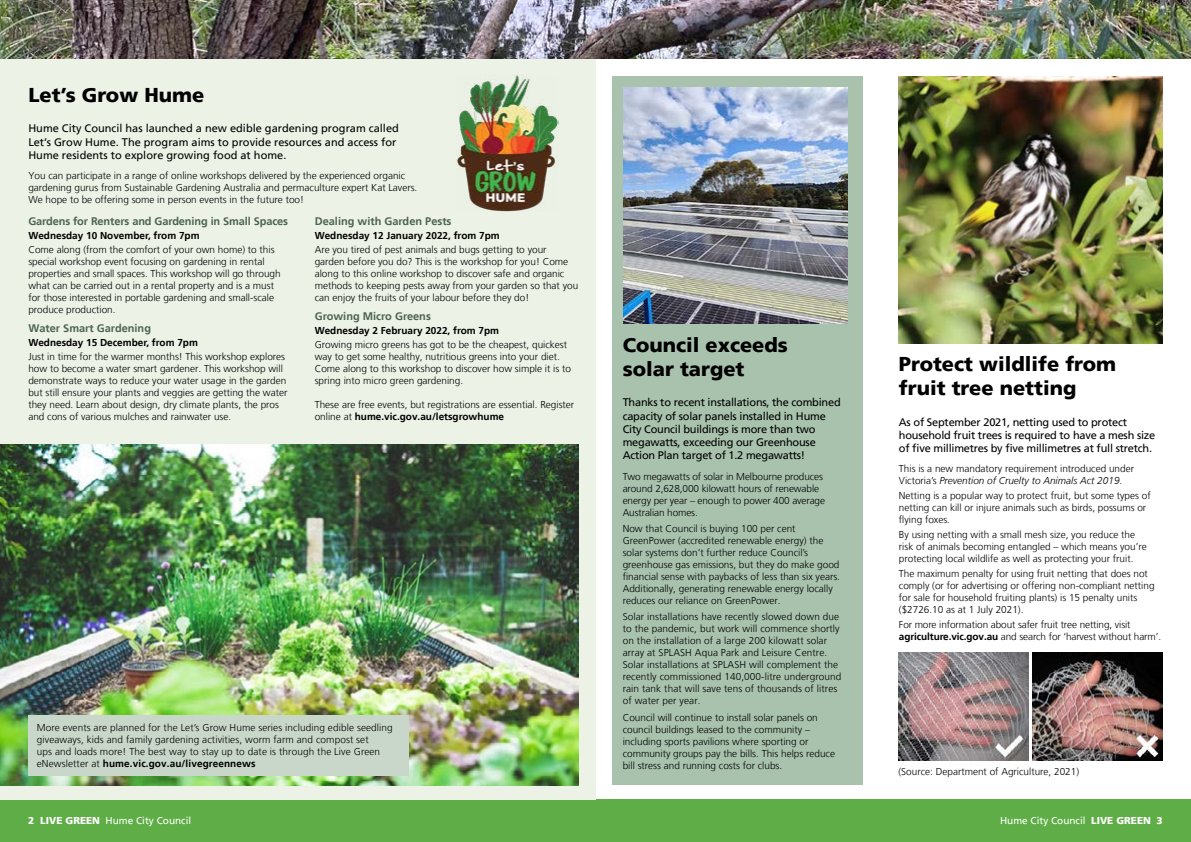
<style>
.page{position:relative;width:1191px;height:842px;background:#fff}
.page>*{position:absolute;margin:0;border:0;box-sizing:border-box;transform-origin:0 0}
.t1{font:900 20px/24px "Frutiger LT";color:#000}
.t2{font:11px/13.2px "Frutiger LT";letter-spacing:-.02em;color:#000}
.t3{font:11px/13.2px "Frutiger LT";color:#000}
.t4{font:700 11px "Frutiger LT";color:#4d6452}
.t5{font:300 10px/12px "Frutiger LT";color:#000}
.t6{font:700 10px "Frutiger LT";color:#000}
.t7{font:10px "Frutiger LT";color:#fff}
.s1{font-weight:700}
.s2{font-family:"Montserrat";font-weight:400}
.s3{font-style:italic}
.s4{font-weight:900}
</style>
<div class="page">
<img style="left:0;top:0;width:1191px;height:58px">
<div style="left:0;top:799px;width:1191px;height:43px;background:#5fad46"></div>
<img style="left:898px;top:77px;width:264px;height:266px">
<img style="left:898px;top:653px;width:130px;height:107px">
<img style="left:1032px;top:653px;width:130px;height:107px">
<div style="left:0;top:59px;width:595px;height:740px;background:#ecf2e6"></div>
<img style="left:0;top:444px;width:578px;height:341px">
<div style="left:28px;top:715px;width:381px;height:60px;background:#c9d7ca"></div>
<div style="left:612px;top:77px;width:251px;height:708px;background:#a8c2ad"></div>
<img style="left:623px;top:87px;width:225px;height:237px">
<img style="left:456px;top:75px;width:102px;height:137px">
<h1 class="t1" style="left:28px;top:83px;width:177px">Let’s Grow Hume</h1>
<p class="t3" style="left:28px;top:122px;width:372px">Hume City Council has launched a new edible gardening program called<br>Let’s Grow Hume. The program aims to provide resources and access for<br>Hume residents to explore growing food at home.</p>
<p class="t5" style="left:28px;top:170px;width:390px">You can participate in a range of online workshops delivered by the experienced organic gardening gurus from Sustainable Gardening Australia and permaculture expert Kat Lavers.<br>We hope to be offering some in person events in the future too!</p>
<p class="t4" style="left:28px;top:215px;width:261px">Gardens for Renters and Gardening in Small Spaces</p>
<p class="t6" style="left:28px;top:229px;width:173px">Wednesday 10 November, from 7pm</p>
<p class="t5" style="left:28px;top:244px;width:254px">Come along (from the comfort of your own home) to this special workshop event focusing on gardening in rental properties and small spaces. This workshop will go through what can be carried out in a rental property and is a must for those interested in portable gardening and small-scale produce production.</p>
<p class="t4" style="left:28px;top:322px;width:124px">Water Smart Gardening</p>
<p class="t6" style="left:28px;top:336px;width:171px">Wednesday 15 December, from 7pm</p>
<p class="t5" style="left:28px;top:351px;width:260px">Just in time for the warmer months! This workshop explores how to become a water smart gardener. This workshop will demonstrate ways to reduce your water usage in the garden but still ensure your plants and veggies are getting the water they need. Learn about design, dry climate plants, the pros and cons of various mulches and rainwater use.</p>
<p class="t4" style="left:315px;top:215px;width:138px">Dealing with Garden Pests</p>
<p class="t6" style="left:315px;top:229px;width:186px">Wednesday 12 January 2022, from 7pm</p>
<p class="t5" style="left:315px;top:244px;width:265px">Are you tired of pest animals and bugs getting to your garden before you do? This is the workshop for you! Come along to this online workshop to discover safe and organic methods to keeping pests away from your garden so that you can enjoy the fruits of your labour before they do!</p>
<p class="t4" style="left:315px;top:310px;width:118px">Growing Micro Greens</p>
<p class="t6" style="left:315px;top:324px;width:186px">Wednesday 2 February 2022, from 7pm</p>
<p class="t5" style="left:315px;top:339px;width:258px">Growing micro greens has got to be the cheapest, quickest way to get some healthy, nutritious greens into your diet.<br>Come along to this workshop to discover how simple it is to spring into micro green gardening.</p>
<p class="t5" style="left:315px;top:398px;width:261px">These are free events, but registrations are essential. Register online at <span class="s1">hume.vic.gov.au/letsgrowhume</span></p>
<p class="t5" style="left:37px;top:721px;width:357px">More events are planned for the Let’s Grow Hume series including edible seedling giveaways, kids and family gardening activities, worm farm and compost set<br>ups and loads more! The best way to stay up to date is through the Live Green eNewsletter at <span class="s1">hume.vic.gov.au/livegreennews</span></p>
<h1 class="t1" style="left:622px;top:333px;width:167px">Council exceeds solar target</h1>
<p class="t2" style="left:622px;top:396px;width:219px">Thanks to recent installations, the combined capacity of solar panels installed in Hume City Council buildings is more than two megawatts, exceeding our Greenhouse Action Plan target of 1.2 megawatts!</p>
<p class="t5" style="left:622px;top:470px;width:204px">Two megawatts of solar in Melbourne produces around 2,628,000 kilowatt hours of renewable energy per year <span class="s2">–</span> enough to power 400 average Australian homes.</p>
<p class="t5" style="left:622px;top:523px;width:219px">Now that Council is buying 100 per cent GreenPower (accredited renewable energy) the solar systems don’t further reduce Council’s greenhouse gas emissions, but they do make good financial sense with paybacks of less than six years.<br>Additionally, generating renewable energy locally reduces our reliance on GreenPower.</p>
<p class="t5" style="left:622px;top:611px;width:220px">Solar installations have recently slowed down due to the pandemic, but work will commence shortly on the installation of a large 200 kilowatt solar array at SPLASH Aqua Park and Leisure Centre.<br>Solar installations at SPLASH will complement the recently commissioned 140,000-litre underground rain tank that will save tens of thousands of litres of water per year.</p>
<p class="t5" style="left:622px;top:711px;width:214px">Council will continue to install solar panels on council buildings leased to the community – including sports pavilions where sporting or community groups pay the bills. This helps reduce bill stress and running costs for clubs.</p>
<h1 class="t1" style="left:899px;top:352px;width:219px">Protect wildlife from fruit tree netting</h1>
<p class="t2" style="left:899px;top:415px;width:258px">As of September 2021, netting used to protect household fruit trees is required to have a mesh size of five millimetres by five millimetres at full stretch.</p>
<p class="t5" style="left:899px;top:463px;width:237px">This is a new mandatory requirement introduced under<br>Victoria’s <span class="s3">Prevention of Cruelty to Animals Act 2019</span>.</p>
<p class="t5" style="left:899px;top:490px;width:253px">Netting is a popular way to protect fruit, but some types of netting can kill or injure animals such as birds, possums or flying foxes.</p>
<p class="t5" style="left:899px;top:529px;width:249px">By using netting with a small mesh size, you reduce the risk of animals becoming entangled <span class="s2">–</span> which means you’re protecting local wildlife as well as protecting your fruit.</p>
<p class="t5" style="left:899px;top:568px;width:257px">The maximum penalty for using fruit netting that does not comply (or for advertising or offering non-compliant netting for sale for household fruiting plants) is 15 penalty units ($2726.10 as at 1 July 2021).</p>
<p class="t5" style="left:899px;top:618px;width:264px">For more information about safer fruit tree netting, visit <span class="s1">agriculture.vic.gov.au</span> and search for ‘harvest without harm’.</p>
<p class="t5" style="left:898px;top:766px;width:182px">(Source: Department of Agriculture, 2021)</p>
<p class="t7" style="left:28px;top:815px;width:165px"><span class="s4">2 LIVE GREEN</span> Hume City Council</p>
<p class="t7" style="left:1000px;top:815px;width:164px">Hume City Council <span class="s4">LIVE GREEN 3</span></p>
</div>
